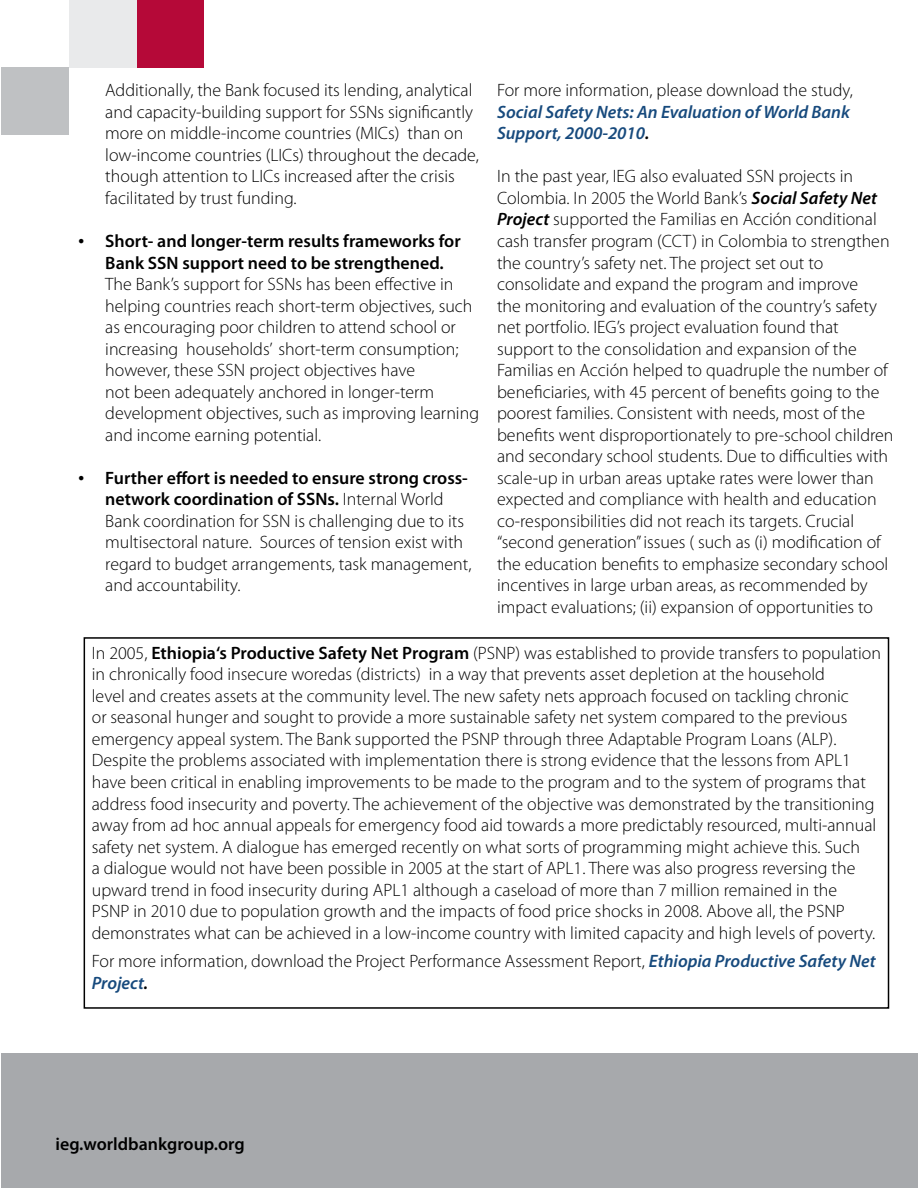
<style>
.page{position:relative;width:918px;height:1188px;background:#fff}
.page>*{position:absolute;margin:0;border:0;box-sizing:border-box;transform-origin:0 0}
.t1{font:300 18px/21.5px "Myriad Pro";color:#000}
.t2{font:600 18px/21.5px "Myriad Pro";color:#000;text-align:center}
.t3{font:italic 600 18px/21.5px "Myriad Pro";color:#174a7d}
.s1{color:#000}
.s2{font-weight:600;font-style:italic}
.s3{font-weight:600}
.s4{font-weight:600;font-style:italic;color:#174a7d}
.s5{font-family:"Times New Roman";font-weight:400}
</style>
<div class="page">
<div style="left:136px;top:0;width:68px;height:68px;background:#b50938"></div>
<div style="left:69px;top:0;width:67px;height:68px;background:#e9eaeb"></div>
<div style="left:2px;top:68px;width:67px;height:67px;background:#bfc1c3"></div>
<div style="left:2px;top:1053px;width:916px;height:135px;background:#a7a9ac"></div>
<div style="left:84px;top:637px;width:805px;height:372px;border:2px solid #000"></div>
<p class="t1" style="left:497px;top:80px;width:357px">For more information, please download the study,</p>
<p class="t3" style="left:497px;top:101px;width:354px">Social Safety Nets: An Evaluation of World Bank<br>Support, 2000-2010<span class="s1">.</span></p>
<p class="t1" style="left:497px;top:166px;width:398px">In the past year, IEG also evaluated SSN projects in Colombia. In 2005 the World Bank’s <span class="s2">Social Safety Net Project</span> supported the Familias en Acción conditional cash transfer program (CCT) in Colombia to strengthen the country’s safety net. The project set out to consolidate and expand the program and improve<br>the monitoring and evaluation of the country’s safety net portfolio. IEG’s project evaluation found that support to the consolidation and expansion of the Familias en Acción helped to quadruple the number of beneficiaries, with 45 percent of benefits going to the poorest families. Consistent with needs, most of the benefits went disproportionately to pre-school children and secondary school students. Due to difficulties with scale-up in urban areas uptake rates were lower than expected and compliance with health and education co-responsibilities did not reach its targets. Crucial “second generation” issues ( such as (i) modification of the education benefits to emphasize secondary school incentives in large urban areas, as recommended by impact evaluations; (ii) expansion of opportunities to</p>
<p class="t1" style="left:92px;top:642px;width:791px">In 2005, <span class="s3">Ethiopia‘s Productive Safety Net Program</span> (PSNP) was established to provide transfers to population in chronically food insecure woredas (districts) in a way that prevents asset depletion at the household<br>level and creates assets at the community level. The new safety nets approach focused on tackling chronic<br>or seasonal hunger and sought to provide a more sustainable safety net system compared to the previous emergency appeal system. The Bank supported the PSNP through three Adaptable Program Loans (ALP).<br>Despite the problems associated with implementation there is strong evidence that the lessons from APL1 have been critical in enabling improvements to be made to the program and to the system of programs that address food insecurity and poverty. The achievement of the objective was demonstrated by the transitioning away from ad hoc annual appeals for emergency food aid towards a more predictably resourced, multi-annual safety net system. A dialogue has emerged recently on what sorts of programming might achieve this. Such<br>a dialogue would not have been possible in 2005 at the start of APL1. There was also progress reversing the upward trend in food insecurity during APL1 although a caseload of more than 7 million remained in the<br>PSNP in 2010 due to population growth and the impacts of food price shocks in 2008. Above all, the PSNP demonstrates what can be achieved in a low-income country with limited capacity and high levels of poverty.</p>
<p class="t1" style="left:92px;top:951px;width:785px">For more information, download the Project Performance Assessment Report, <span class="s4">Ethiopia Productive Safety Net<br>Project</span><span class="s2">.</span></p>
<p class="t1" style="left:105px;top:80px;width:375px">Additionally, the Bank focused its lending, analytical and capacity-building support for SSNs significantly more on middle-income countries (MICs) than on low-income countries (LICs) throughout the decade, though attention to LICs increased after the crisis facilitated by trust funding.</p>
<p class="t2" style="left:78px;top:230px;width:384px"><span class="s5">•</span> Short- and longer-term results frameworks for<br>Bank SSN support need to be strengthened.</p>
<p class="t1" style="left:105px;top:274px;width:375px">The Bank’s support for SSNs has been effective in helping countries reach short-term objectives, such as encouraging poor children to attend school or increasing households’ short-term consumption; however, these SSN project objectives have<br>not been adequately anchored in longer-term development objectives, such as improving learning and income earning potential.</p>
<p class="t1" style="left:105px;top:467px;width:368px;text-indent:-27px"><span class="s5">•</span> <span class="s3">Further effort is needed to ensure strong cross&shy;network coordination of SSNs.</span> Internal World Bank coordination for SSN is challenging due to its multisectoral nature. Sources of tension exist with regard to budget arrangements, task management, and accountability.</p>
<p class="t2" style="left:56px;top:1133px;width:191px">ieg.worldbankgroup.org</p>
</div>
